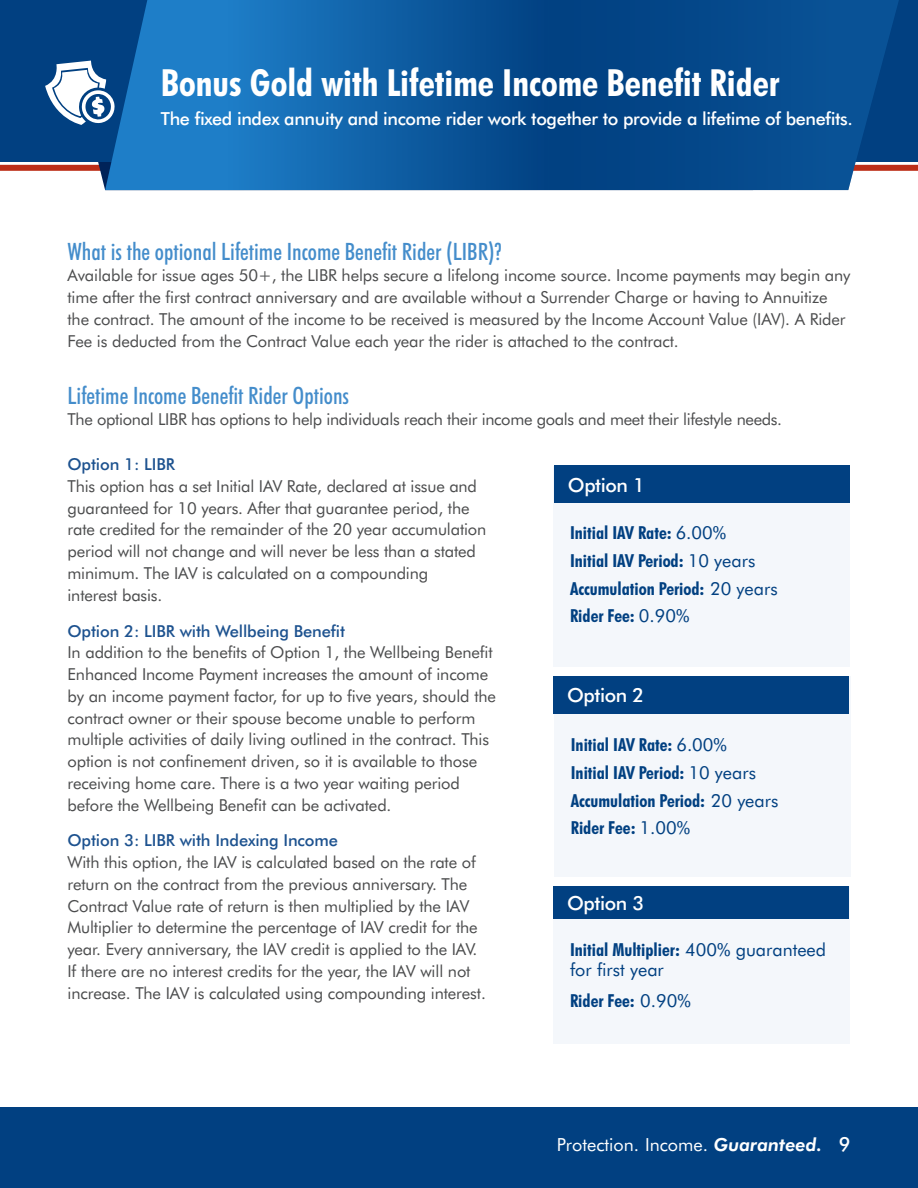
<style>
.page{position:relative;width:918px;height:1188px;background:#fff}
.page>*{position:absolute;margin:0;border:0;box-sizing:border-box;transform-origin:0 0}
.t1{font:700 condensed 37.5px "Futura BT";color:#fff}
.t2{font:500 condensed 24px "Futura BT";color:#448dcb}
.t3{font:500 19.5px "Futura BT";letter-spacing:-.02em;color:#fff}
.t4{font:700 condensed 18px "Futura BT";color:#014081}
.t5{font:500 18px "Futura BT";letter-spacing:-.02em;color:#fff}
.t6{font:18px/19.5px "Futura BT";color:#014081}
.t7{font:18px "Futura BT";color:#fff}
.t8{font:16.5px/21.8px "Futura BT";letter-spacing:-.01em;color:#4b4c4d}
.s1{font-weight:500;color:#1d528f}
.s2{font-weight:400;font-stretch:normal}
.s3{font-weight:700;font-stretch:condensed}
.s4{font-weight:800;font-style:italic}
</style>
<div class="page">
<div style="left:0;top:1107px;width:918px;height:81px;background:#014081"></div>
<div style="left:554px;top:886px;width:296px;height:157px;background:#f4f7fb"></div>
<div style="left:554px;top:676px;width:296px;height:200px;background:#f4f7fb"></div>
<div style="left:554px;top:676px;width:295px;height:37px;background:#014081"></div>
<div style="left:554px;top:466px;width:296px;height:200px;background:#f4f7fb"></div>
<div style="left:554px;top:466px;width:296px;height:37px;background:#014081"></div>
<div style="left:554px;top:886px;width:295px;height:32px;background:#014081"></div>
<div style="left:0;top:165px;width:918px;height:6px;background:#bc2e18"></div>
<div style="left:0;top:0;width:918px;height:162px;background:#014081"></div>
<svg style="left:105px;top:0;width:786px;height:190px"></svg>
<svg style="left:45px;top:61px;width:70px;height:64px"></svg>
<p class="t1" style="left:161px;top:60px;width:620px">Bonus Gold with Lifetime Income Benefit Rider</p>
<p class="t5" style="left:161px;top:108px;width:694px">The fixed index annuity and income rider work together to provide a lifetime of benefits.</p>
<p class="t2" style="left:68px;top:237px;width:435px">What is the optional Lifetime Income Benefit Rider (LIBR)?</p>
<p class="t8" style="left:68px;top:265px;width:784px">Available for issue ages 50+, the LIBR helps secure a lifelong income source. Income payments may begin any time after the first contract anniversary and are available without a Surrender Charge or having to Annuitize the contract. The amount of the income to be received is measured by the Income Account Value (IAV). A Rider Fee is deducted from the Contract Value each year the rider is attached to the contract.</p>
<p class="t2" style="left:68px;top:380px;width:283px">Lifetime Income Benefit Rider Options</p>
<p class="t8" style="left:68px;top:408px;width:716px">The optional LIBR has options to help individuals reach their income goals and meet their lifestyle needs.</p>
<p class="t8" style="left:68px;top:453px;width:420px"><span class="s1">Option 1: LIBR<br></span>This option has a set Initial IAV Rate, declared at issue and guaranteed for 10 years. After that guarantee period, the rate credited for the remainder of the 20 year accumulation period will not change and will never be less than a stated minimum. The IAV is calculated on a compounding<br>interest basis.</p>
<p class="t8" style="left:68px;top:620px;width:430px"><span class="s1">Option 2: LIBR with Wellbeing Benefit<br></span>In addition to the benefits of Option 1, the Wellbeing Benefit Enhanced Income Payment increases the amount of income by an income payment factor, for up to five years, should the contract owner or their spouse become unable to perform multiple activities of daily living outlined in the contract. This option is not confinement driven, so it is available to those receiving home care. There is a two year waiting period before the Wellbeing Benefit can be activated.</p>
<p class="t8" style="left:68px;top:830px;width:420px"><span class="s1">Option 3: LIBR with Indexing Income<br></span>With this option, the IAV is calculated based on the rate of return on the contract from the previous anniversary. The Contract Value rate of return is then multiplied by the IAV Multiplier to determine the percentage of IAV credit for the year. Every anniversary, the IAV credit is applied to the IAV.<br>If there are no interest credits for the year, the IAV will not increase. The IAV is calculated using compounding interest.</p>
<p class="t3" style="left:568px;top:473px;width:79px">Option 1</p>
<p class="t4" style="left:570px;top:522px;width:158px">Initial IAV Rate: <span class="s2">6.00%</span></p>
<p class="t4" style="left:570px;top:550px;width:187px">Initial IAV Period: <span class="s2">10 years</span></p>
<p class="t4" style="left:570px;top:577px;width:209px">Accumulation Period: <span class="s2">20 years</span></p>
<p class="t4" style="left:570px;top:605px;width:121px">Rider Fee: <span class="s2">0.90%</span></p>
<p class="t3" style="left:567px;top:683px;width:79px">Option 2</p>
<p class="t4" style="left:571px;top:734px;width:158px">Initial IAV Rate: <span class="s2">6.00%</span></p>
<p class="t4" style="left:571px;top:762px;width:187px">Initial IAV Period: <span class="s2">10 years</span></p>
<p class="t4" style="left:571px;top:789px;width:209px">Accumulation Period: <span class="s2">20 years</span></p>
<p class="t4" style="left:571px;top:817px;width:121px">Rider Fee: <span class="s2">1.00%</span></p>
<p class="t3" style="left:567px;top:891px;width:79px">Option 3</p>
<p class="t6" style="left:570px;top:940px;width:258px"><span class="s3">Initial Multiplier:</span> 400% guaranteed for first year</p>
<p class="t4" style="left:570px;top:989px;width:122px">Rider Fee: <span class="s2">0.90%</span></p>
<p class="t7" style="left:557px;top:1134px;width:267px">Protection. Income. <span class="s4">Guaranteed.</span></p>
<p class="t3" style="left:839px;top:1133px;width:13px">9</p>
</div>
